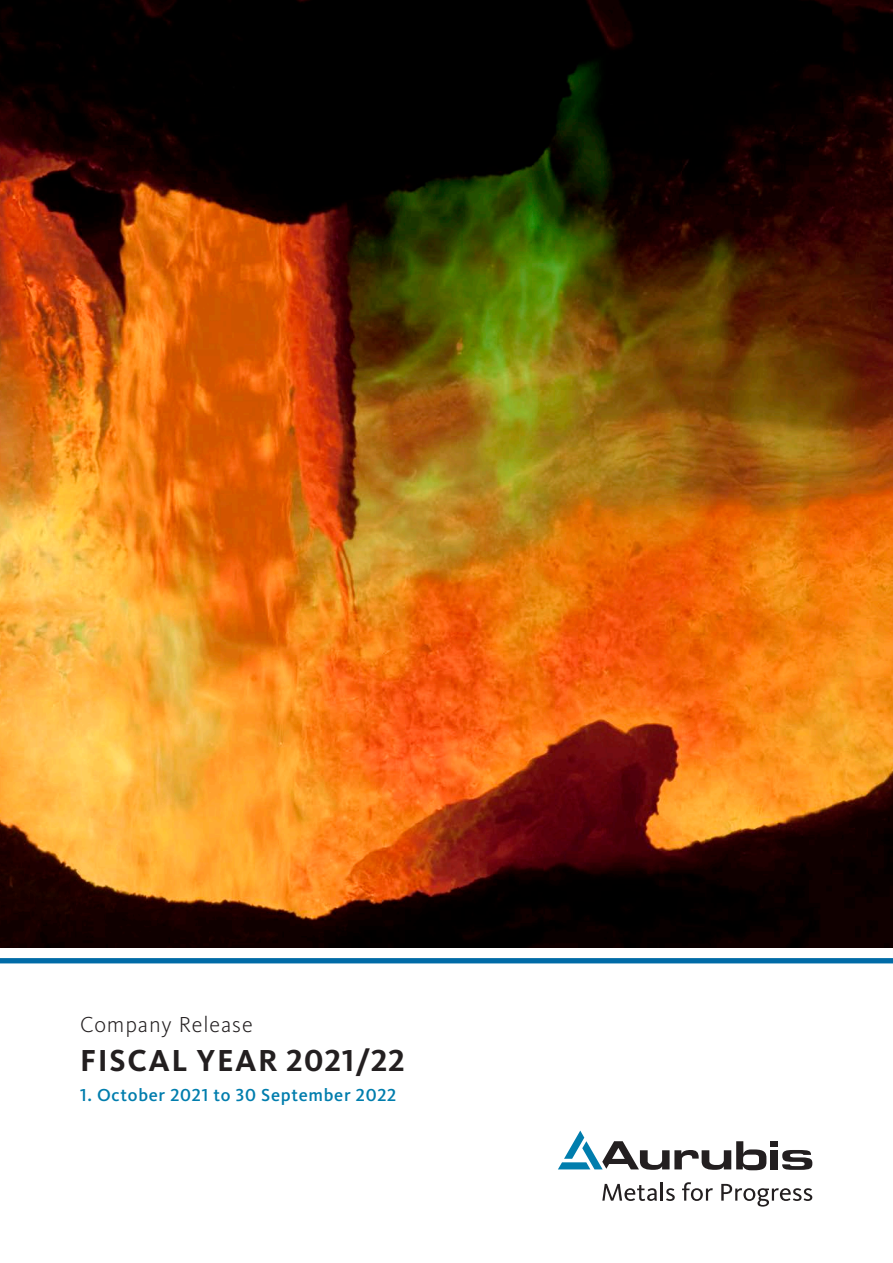
<style>
.page{position:relative;width:893px;height:1263px;background:#fff}
.page>*{position:absolute;margin:0;border:0;box-sizing:border-box;transform-origin:0 0}
.t1{font:700 31.5px "Kievit Pro";letter-spacing:.05em;color:#231f20}
.t2{font:300 22.5px "Kievit Pro";letter-spacing:.04em;color:#231f20}
.t3{font:500 18px "Kievit Pro";letter-spacing:.04em;color:#007dad}
</style>
<div class="page">
<img style="left:0;top:0;width:893px;height:947px">
<svg style="left:602px;top:1182px;width:73px;height:19px"></svg>
<svg style="left:682px;top:1182px;width:31px;height:19px"></svg>
<svg style="left:721px;top:1184px;width:91px;height:22px"></svg>
<div style="left:770px;top:1150px;width:8px;height:19px;background:#231f20"></div>
<div style="left:770px;top:1141px;width:8px;height:6px;background:#231f20"></div>
<svg style="left:782px;top:1150px;width:30px;height:20px"></svg>
<svg style="left:558px;top:1130px;width:208px;height:40px"></svg>
<div style="left:0;top:958px;width:893px;height:5px;background:#006ba7"></div>
<p class="t2" style="left:80px;top:1011px;width:174px">Company Release</p>
<h1 class="t1" style="left:80px;top:1041px;width:326px">FISCAL YEAR 2021/22</h1>
<p class="t3" style="left:80px;top:1084px;width:318px">1. October 2021 to 30 September 2022</p>
</div>
